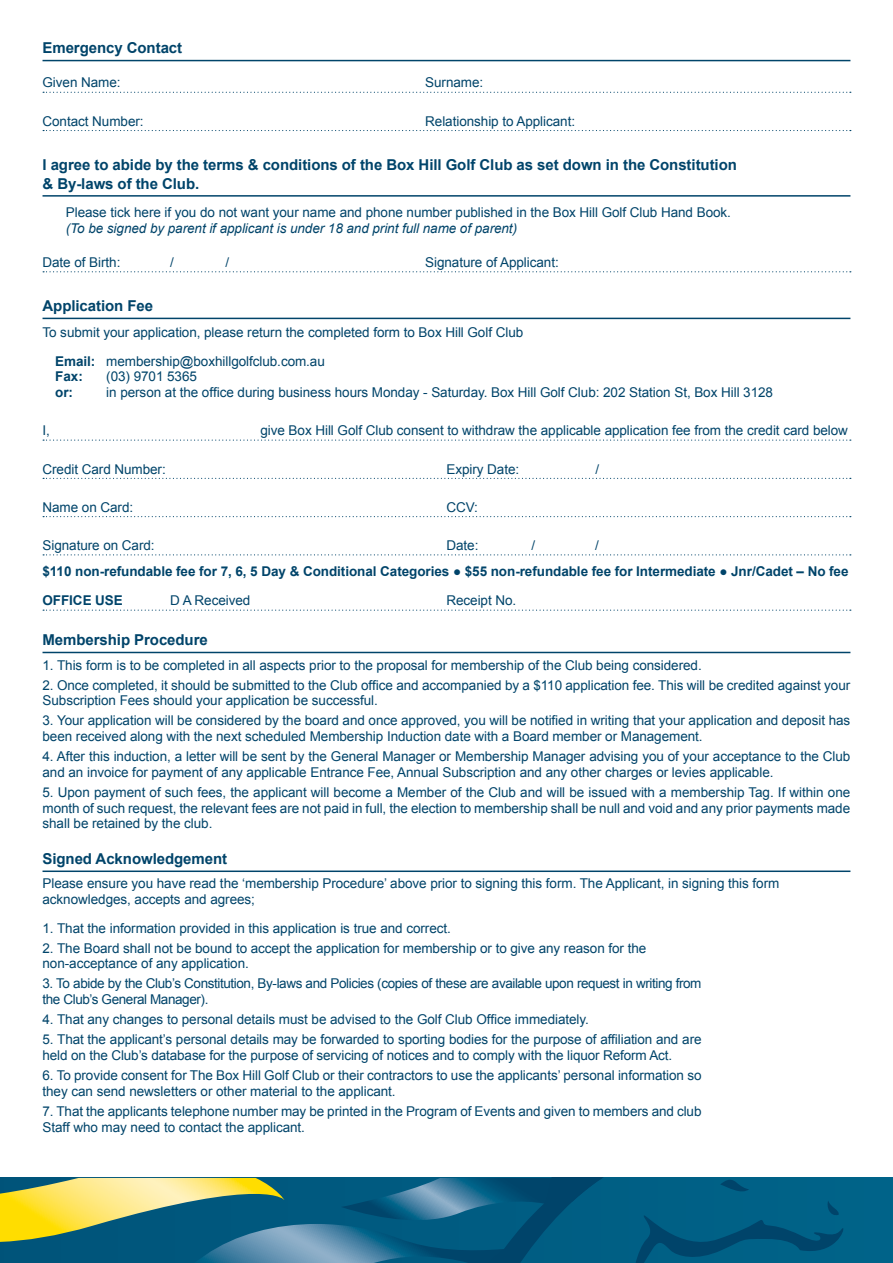
<style>
.page{position:relative;width:893px;height:1263px;background:#fff}
.page>*{position:absolute;margin:0;border:0;box-sizing:border-box;transform-origin:0 0}
.t1{font:700 15px/18.8px "Arial";letter-spacing:-.005em;color:#00446a}
.t2{font:13.5px/15.8px "Arial";letter-spacing:-.005em;color:#00446a}
.t3{font:13.5px/15.8px "Arial";letter-spacing:-.03em;color:#00446a}
.t4{font:700 13.5px "Arial";letter-spacing:-.005em;color:#00446a}
.t5{font:italic 13.5px "Arial";letter-spacing:-.005em;color:#00446a}
.s1{font-weight:700}
</style>
<div class="page">
<div style="left:0;top:1178px;width:893px;height:85px;background:#006388"></div>
<hr style="left:43px;top:60px;width:807px;height:1px;background:#00446a">
<svg style="left:43px;top:92px;width:808px;height:1px"></svg>
<svg style="left:43px;top:130px;width:808px;height:1px"></svg>
<hr style="left:43px;top:195px;width:807px;height:2px;background:#00446a">
<svg style="left:43px;top:271px;width:808px;height:1px"></svg>
<hr style="left:43px;top:318px;width:807px;height:1px;background:#00446a">
<svg style="left:43px;top:440px;width:808px;height:1px"></svg>
<svg style="left:43px;top:478px;width:808px;height:1px"></svg>
<svg style="left:43px;top:516px;width:808px;height:1px"></svg>
<svg style="left:43px;top:554px;width:808px;height:1px"></svg>
<svg style="left:43px;top:610px;width:808px;height:1px"></svg>
<hr style="left:43px;top:652px;width:807px;height:1px;background:#00446a">
<hr style="left:43px;top:870px;width:807px;height:2px;background:#00446a">
<svg style="left:0;top:1177px;width:625px;height:86px"></svg>
<svg style="left:635px;top:1180px;width:208px;height:83px"></svg>
<p class="t1" style="left:43px;top:39px;width:141px">Emergency Contact</p>
<p class="t2" style="left:43px;top:75px;width:80px">Given Name:</p>
<p class="t2" style="left:425px;top:75px;width:60px">Surname:</p>
<p class="t2" style="left:43px;top:113px;width:103px">Contact Number:</p>
<p class="t2" style="left:425px;top:113px;width:151px">Relationship to Applicant:</p>
<p class="t1" style="left:43px;top:156px;width:696px">I agree to abide by the terms &amp; conditions of the Box Hill Golf Club as set down in the Constitution &amp; By-laws of the Club.</p>
<p class="t2" style="left:66px;top:205px;width:667px">Please tick here if you do not want your name and phone number published in the Box Hill Golf Club Hand Book.</p>
<p class="t5" style="left:66px;top:219px;width:453px">(To be signed by parent if applicant is under 18 and print full name of parent)</p>
<p class="t2" style="left:43px;top:255px;width:79px">Date of Birth:</p>
<p class="t2" style="left:170px;top:255px;width:5px">/</p>
<p class="t2" style="left:225px;top:255px;width:5px">/</p>
<p class="t2" style="left:425px;top:255px;width:135px">Signature of Applicant:</p>
<p class="t1" style="left:43px;top:297px;width:112px">Application Fee</p>
<p class="t2" style="left:55px;top:318px;width:469px;line-height:28.5px;text-indent:-13px">To submit your application, please return the completed form to Box Hill Golf Club<br><span class="s1">Email:</span> membership@boxhillgolfclub.com.au</p>
<p class="t4" style="left:55px;top:368px;width:29px">Fax:</p>
<p class="t2" style="left:106px;top:369px;width:92px">(03) 9701 5365</p>
<p class="t4" style="left:55px;top:383px;width:19px">or:</p>
<p class="t2" style="left:106px;top:385px;width:668px">in person at the office during business hours Monday - Saturday. Box Hill Golf Club: 202 Station St, Box Hill 3128</p>
<p class="t2" style="left:43px;top:423px;width:9px">I,</p>
<p class="t2" style="left:260px;top:423px;width:589px">give Box Hill Golf Club consent to withdraw the applicable application fee from the credit card below</p>
<p class="t2" style="left:43px;top:461px;width:125px">Credit Card Number:</p>
<p class="t2" style="left:446px;top:461px;width:74px">Expiry Date:</p>
<p class="t2" style="left:595px;top:461px;width:5px">/</p>
<p class="t2" style="left:43px;top:499px;width:92px">Name on Card:</p>
<p class="t2" style="left:446px;top:499px;width:33px">CCV:</p>
<p class="t2" style="left:43px;top:538px;width:114px">Signature on Card:</p>
<p class="t2" style="left:446px;top:538px;width:33px">Date:</p>
<p class="t2" style="left:531px;top:538px;width:5px">/</p>
<p class="t2" style="left:595px;top:538px;width:5px">/</p>
<p class="t4" style="left:43px;top:562px;width:808px">$110 non-refundable fee for 7, 6, 5 Day &amp; Conditional Categories ● $55 non-refundable fee for Intermediate ● Jnr/Cadet – No fee</p>
<p class="t4" style="left:43px;top:592px;width:82px">OFFICE USE</p>
<p class="t2" style="left:170px;top:593px;width:82px">D A Received</p>
<p class="t2" style="left:446px;top:593px;width:71px">Receipt No.</p>
<p class="t1" style="left:43px;top:631px;width:167px">Membership Procedure</p>
<p class="t2" style="left:43px;top:657px;width:661px">1. This form is to be completed in all aspects prior to the proposal for membership of the Club being considered.</p>
<p class="t2" style="left:43px;top:677px;width:809px">2. Once completed, it should be submitted to the Club office and accompanied by a $110 application fee. This will be credited against your<br>Subscription Fees should your application be successful.</p>
<p class="t2" style="left:43px;top:713px;width:809px">3. Your application will be considered by the board and once approved, you will be notified in writing that your application and deposit has been received along with the next scheduled Membership Induction date with a Board member or Management.</p>
<p class="t2" style="left:43px;top:749px;width:809px">4. After this induction, a letter will be sent by the General Manager or Membership Manager advising you of your acceptance to the Club and an invoice for payment of any applicable Entrance Fee, Annual Subscription and any other charges or levies applicable.</p>
<p class="t2" style="left:43px;top:784px;width:809px;text-align:justify">5. Upon payment of such fees, the applicant will become a Member of the Club and will be issued with a membership Tag. If within one month of such request, the relevant fees are not paid in full, the election to membership shall be null and void and any prior payments made shall be retained by the club.</p>
<p class="t1" style="left:43px;top:850px;width:186px">Signed Acknowledgement</p>
<p class="t2" style="left:43px;top:876px;width:738px">Please ensure you have read the ‘membership Procedure’ above prior to signing this form. The Applicant, in signing this form acknowledges, accepts and agrees;</p>
<p class="t2" style="left:43px;top:920px;width:410px">1. That the information provided in this application is true and correct.</p>
<p class="t2" style="left:43px;top:940px;width:605px">2. The Board shall not be bound to accept the application for membership or to give any reason for the non-acceptance of any application.</p>
<p class="t3" style="left:43px;top:976px;width:660px">3. To abide by the Club’s Constitution, By-laws and Policies (copies of these are available upon request in writing from the Club’s General Manager).</p>
<p class="t2" style="left:43px;top:1012px;width:548px">4. That any changes to personal details must be advised to the Golf Club Office immediately.</p>
<p class="t2" style="left:43px;top:1032px;width:660px">5. That the applicant’s personal details may be forwarded to sporting bodies for the purpose of affiliation and are held on the Club’s database for the purpose of servicing of notices and to comply with the liquor Reform Act.</p>
<p class="t2" style="left:43px;top:1067px;width:660px">6. To provide consent for The Box Hill Golf Club or their contractors to use the applicants’ personal information so they can send newsletters or other material to the applicant.</p>
<p class="t2" style="left:43px;top:1103px;width:660px">7. That the applicants telephone number may be printed in the Program of Events and given to members and club<br>Staff who may need to contact the applicant.</p>
</div>
